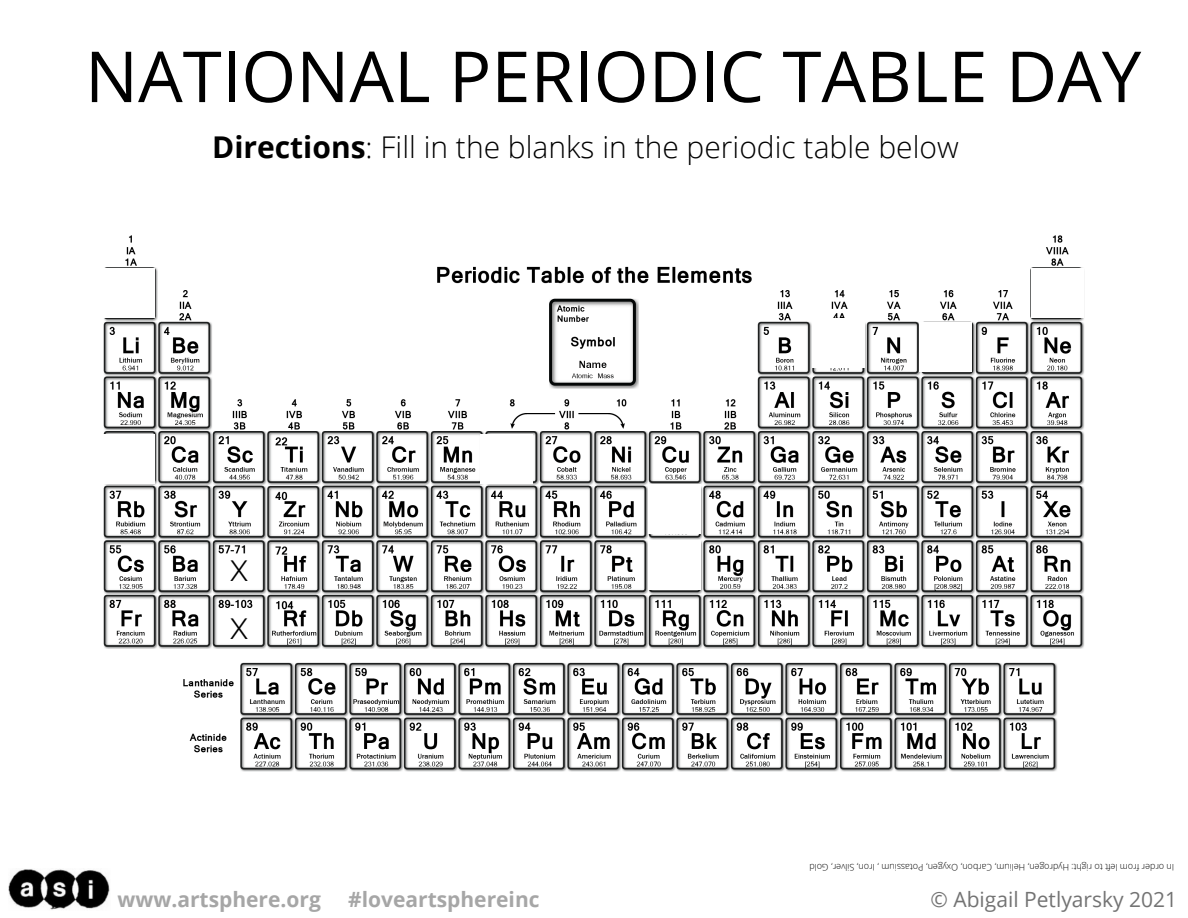
<style>
.page{position:relative;width:1188px;height:918px;background:#fff}
.page>*{position:absolute;margin:0;border:0;box-sizing:border-box;transform-origin:0 0}
.t1{font:70.5px "Open Sans";color:#000}
.t2{font:300 38.85px "Open Sans";color:#000}
.t3{font:300 30px "Open Sans";color:#000}
.t4{font:700 21px "Open Sans";color:#a6a6a6}
.t5{font:21px "Open Sans";color:#737373}
.t6{font:300 9px "Open Sans";color:#000}
.s1{font-weight:700}
</style>
<div class="page">
<img style="left:8px;top:869px;width:102px;height:41px">
<img style="left:103px;top:235px;width:981px;height:537px">
<div style="left:102px;top:269px;width:53px;height:49px;background:#fff"></div>
<div style="left:1031px;top:269px;width:53px;height:49px;background:#fff"></div>
<div style="left:812px;top:319px;width:53px;height:49px;background:#fff"></div>
<div style="left:919px;top:322px;width:52px;height:50px;background:#fff"></div>
<div style="left:480px;top:434px;width:53px;height:49px;background:#fff"></div>
<div style="left:648px;top:540px;width:53px;height:50px;background:#fff"></div>
<div style="left:648px;top:484px;width:53px;height:50px;background:#fff"></div>
<div style="left:102px;top:434px;width:53px;height:49px;background:#fff"></div>
<p class="t1" style="left:85px;top:27px;width:1058px">NATIONAL PERIODIC TABLE DAY</p>
<p class="t3" style="left:212px;top:126px;width:748px"><span class="s1">Directions</span>: Fill in the blanks in the periodic table below</p>
<p class="t2" style="left:229px;top:539px;width:21px">x</p>
<p class="t2" style="left:229px;top:598px;width:21px">x</p>
<p class="t6" style="left:1174px;top:874px;width:366px;rotate:-180deg">In order from left to right: Hydrogen, Helium, Carbon, Oxygen, Potassium , Iron, Silver, Gold</p>
<p class="t4" style="left:118px;top:884px;width:205px">www.artsphere.org</p>
<p class="t4" style="left:348px;top:884px;width:193px">#loveartsphereinc</p>
<p class="t5" style="left:931px;top:884px;width:248px">© Abigail Petlyarsky 2021</p>
</div>
